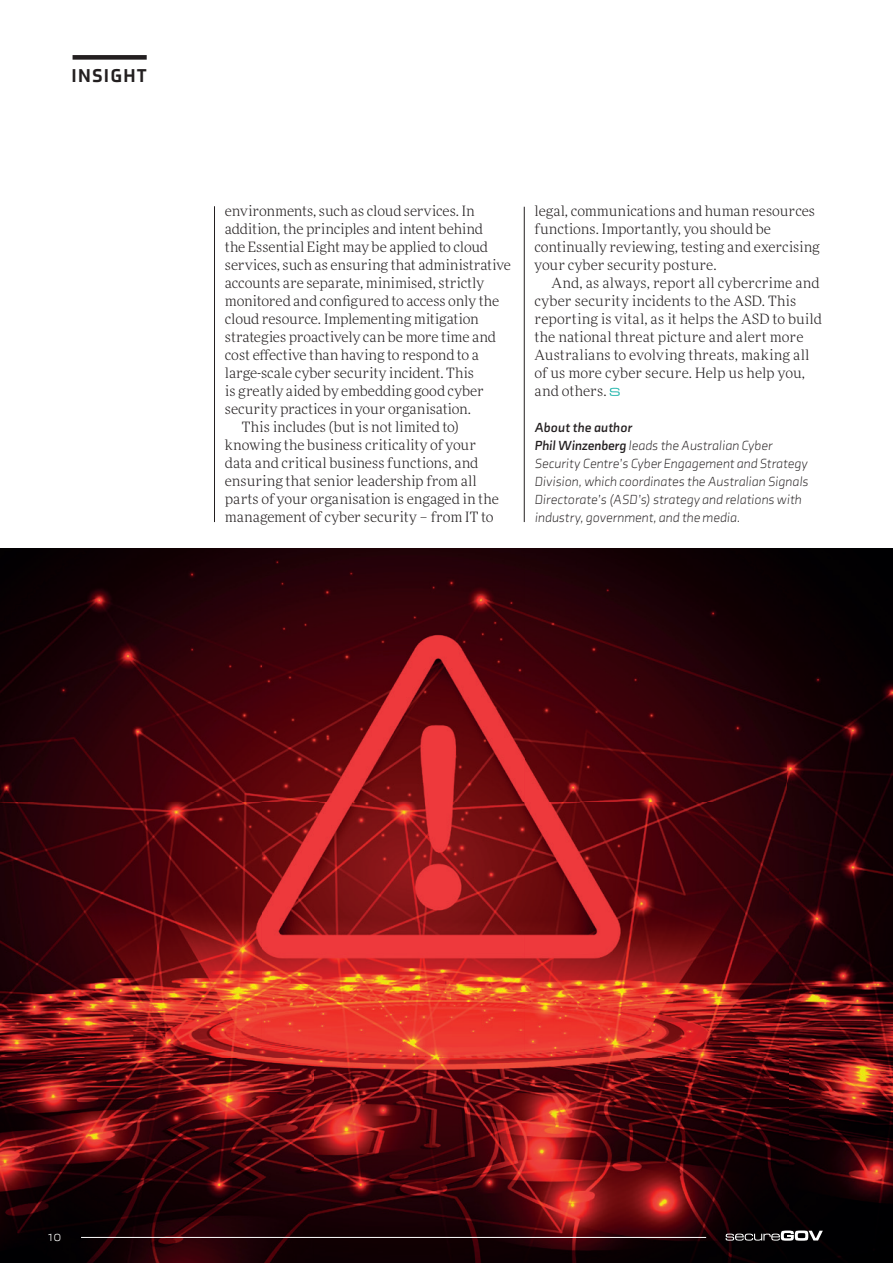
<style>
.page{position:relative;width:893px;height:1263px;background:#fff}
.page>*{position:absolute;margin:0;border:0;box-sizing:border-box;transform-origin:0 0}
.t1{font:900 19.05px "Axia";letter-spacing:.065em;color:#231f20}
.t2{font:300 15px "Axia";color:#fff}
.t3{font:300 14.25px/18px "More Pro";color:#231f20}
.t4{font:italic 300 13.5px/18px "Axia";color:#231f20}
.s1{font-weight:700}
</style>
<div class="page">
<svg style="left:610px;top:388px;width:10px;height:8px"></svg>
<img style="left:0;top:548px;width:893px;height:715px">
<hr style="left:214px;top:206px;width:1px;height:316px;background:#231f20">
<hr style="left:524px;top:207px;width:1px;height:315px;background:#231f20">
<hr style="left:81px;top:1237px;width:625px;height:1px;background:#fff">
<svg style="left:726px;top:1230px;width:97px;height:11px"></svg>
<div style="left:73px;top:55px;width:74px;height:5px;background:#231f20"></div>
<h1 class="t1" style="left:72px;top:64px;width:77px">INSIGHT</h1>
<p class="t3" style="left:225px;top:202px;width:251px">environments, such as cloud services. In</p>
<p class="t3" style="left:225px;top:220px;width:259px">addition, the principles and intent behind</p>
<p class="t3" style="left:225px;top:238px;width:264px">the Essential Eight may be applied to cloud</p>
<p class="t3" style="left:225px;top:256px;width:288px">services, such as ensuring that administrative</p>
<p class="t3" style="left:225px;top:274px;width:261px">accounts are separate, minimised, strictly</p>
<p class="t3" style="left:225px;top:292px;width:276px">monitored and configured to access only the</p>
<p class="t3" style="left:225px;top:310px;width:255px">cloud resource. Implementing mitigation</p>
<p class="t3" style="left:225px;top:328px;width:272px">strategies proactively can be more time and</p>
<p class="t3" style="left:225px;top:346px;width:256px">cost effective than having to respond to a</p>
<p class="t3" style="left:225px;top:364px;width:251px">large-scale cyber security incident. This</p>
<p class="t3" style="left:225px;top:382px;width:261px">is greatly aided by embedding good cyber</p>
<p class="t3" style="left:225px;top:400px;width:248px">security practices in your organisation.</p>
<p class="t3" style="left:242px;top:418px;width:218px">This includes (but is not limited to)</p>
<p class="t3" style="left:225px;top:435px;width:253px">knowing the business criticality of your</p>
<p class="t3" style="left:225px;top:453px;width:255px">data and critical business functions, and</p>
<p class="t3" style="left:225px;top:471px;width:253px">ensuring that senior leadership from all</p>
<p class="t3" style="left:225px;top:489px;width:275px">parts of your organisation is engaged in the</p>
<p class="t3" style="left:225px;top:507px;width:270px">management of cyber security – from IT to</p>
<p class="t3" style="left:534px;top:201px;width:287px">legal, communications and human resources functions. Importantly, you should be continually reviewing, testing and exercising your cyber security posture.</p>
<p class="t3" style="left:534px;top:273px;width:289px;text-indent:17px">And, as always, report all cybercrime and cyber security incidents to the ASD. This reporting is vital, as it helps the ASD to build the national threat picture and alert more Australians to evolving threats, making all of us more cyber secure. Help us help you, and others.</p>
<p class="t4" style="left:534px;top:418px;width:275px"><span class="s1">About the author<br>Phil Winzenberg</span> leads the Australian Cyber Security Centre’s Cyber Engagement and Strategy Division, which coordinates the Australian Signals Directorate’s (ASD’s) strategy and relations with industry, government, and the media.</p>
<p class="t2" style="left:48px;top:1227px;width:15px">10</p>
</div>
